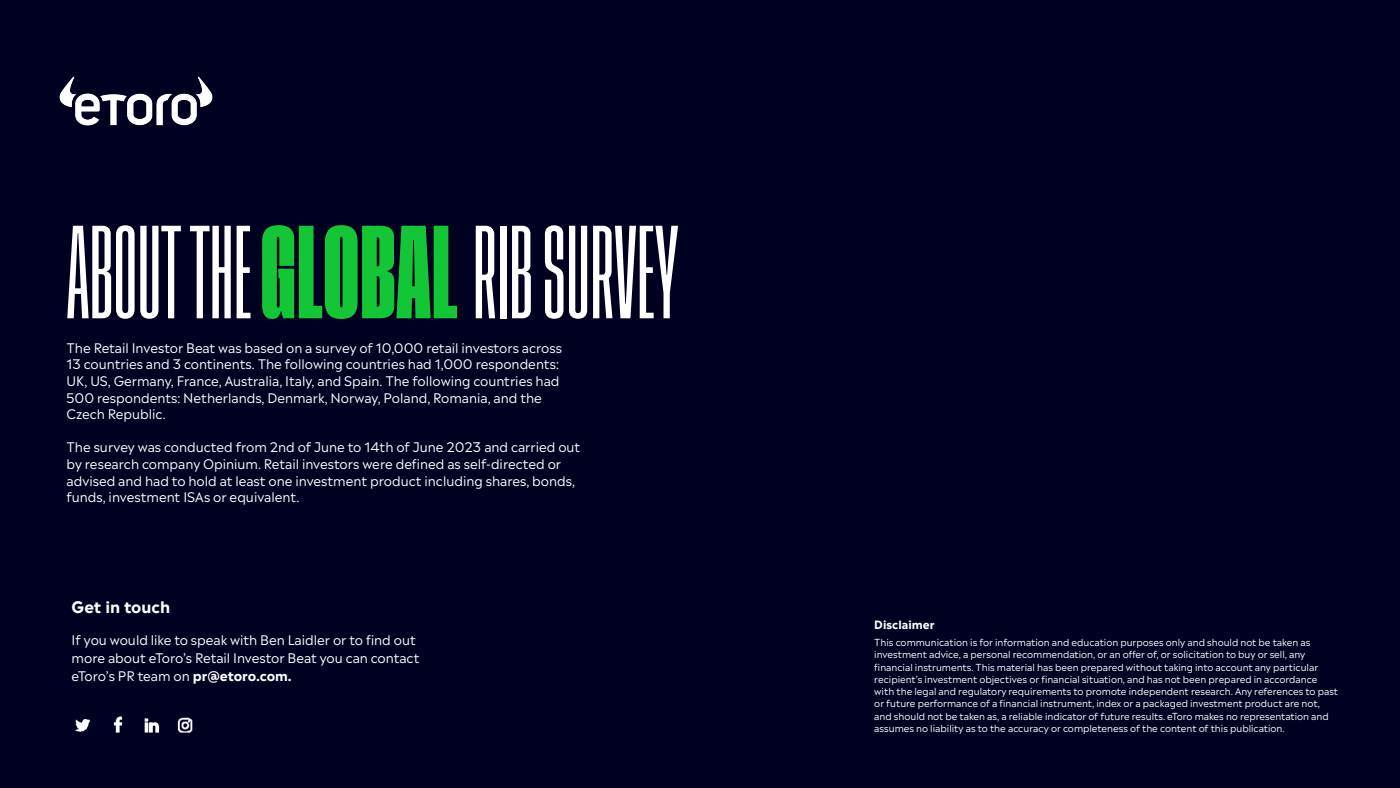
<style>
.page{position:relative;width:1400px;height:788px;background:#000021}
.page>*{position:absolute;margin:0;border:0;box-sizing:border-box;transform-origin:0 0}
.t1{font:500 97.91px "Tusker Grotesk 2500";color:#fff}
.t2{font:700 15.75px "Madera W01";color:#fff}
.t3{font:13.12px/16.6px "Madera";color:#fff}
.t4{font:700 11.38px "Madera W01";color:#fff}
.t5{font:9.62px/12.2px "Madera";color:#fff}
.s1{font-family:"Tusker Grotesk 3800 Super";font-weight:400;color:#13c636}
.s2{font-family:"Madera W01";font-weight:700}
</style>
<div class="page">
<img style="left:75px;top:716px;width:118px;height:17px">
<img style="left:59px;top:76px;width:154px;height:50px">
<h1 class="t1" style="left:66px;top:215px;width:613px">ABOUT THE <span class="s1">GLOBAL</span> RIB SURVEY</h1>
<p class="t3" style="left:66px;top:337px;width:497px">The Retail Investor Beat was based on a survey of 10,000 retail investors across 13 countries and 3 continents. The following countries had 1,000 respondents:<br>UK, US, Germany, France, Australia, Italy, and Spain. The following countries had 500 respondents: Netherlands, Denmark, Norway, Poland, Romania, and the Czech Republic.</p>
<p class="t3" style="left:66px;top:437px;width:515px">The survey was conducted from 2nd of June to 14th of June 2023 and carried out by research company Opinium. Retail investors were defined as self-directed or advised and had to hold at least one investment product including shares, bonds, funds, investment ISAs or equivalent.</p>
<h2 class="t2" style="left:72px;top:596px;width:100px">Get in touch</h2>
<h3 class="t3" style="left:72px;top:628px;width:349px;line-height:18.4px">If you would like to speak with Ben Laidler or to find out more about eToro’s Retail Investor Beat you can contact eToro’s PR team on <span class="s2">pr@etoro.com.</span></h3>
<p class="t4" style="left:874px;top:617px;width:62px">Disclaimer</p>
<p class="t5" style="left:874px;top:635px;width:465px">This communication is for information and education purposes only and should not be taken as investment advice, a personal recommendation, or an offer of, or solicitation to buy or sell, any financial instruments. This material has been prepared without taking into account any particular recipient’s investment objectives or financial situation, and has not been prepared in accordance with the legal and regulatory requirements to promote independent research. Any references to past or future performance of a financial instrument, index or a packaged investment product are not, and should not be taken as, a reliable indicator of future results. eToro makes no representation and assumes no liability as to the accuracy or completeness of the content of this publication.</p>
</div>
